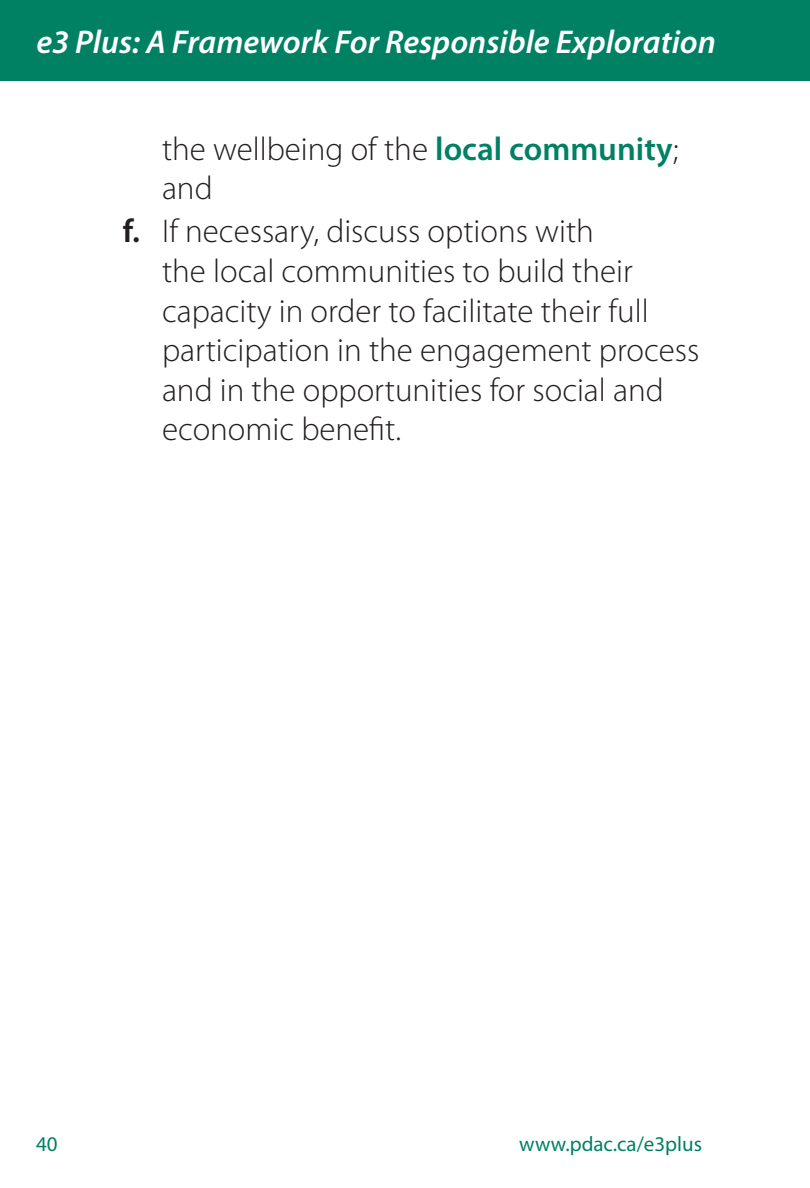
<style>
.page{position:relative;width:810px;height:1188px;background:#fff}
.page>*{position:absolute;margin:0;border:0;box-sizing:border-box;transform-origin:0 0}
.t1{font:300 33px/39.6px "Myriad Pro";color:#231f20}
.t2{font:italic 600 33px "Myriad Pro";color:#fff}
.t3{font:21px "Myriad Pro";color:#008164}
.s1{font-weight:600;color:#008164}
.s2{font-weight:600}
</style>
<div class="page">
<div style="left:0;top:0;width:810px;height:81px;background:#008164"></div>
<p class="t2" style="left:36px;top:24px;width:681px">e3 Plus: A Framework For Responsible Exploration</p>
<p class="t1" style="left:162px;top:130px;width:518px">the wellbeing of the <span class="s1">local community</span>; and</p>
<p class="t1" style="left:162px;top:212px;width:539px;text-indent:-39px"><span class="s2">f.</span> If necessary, discuss options with<br>the local communities to build their capacity in order to facilitate their full participation in the engagement process and in the opportunities for social and economic benefit.</p>
<p class="t3" style="left:36px;top:1133px;width:23px">40</p>
<p class="t3" style="left:519px;top:1133px;width:184px">www.pdac.ca/e3plus</p>
</div>
